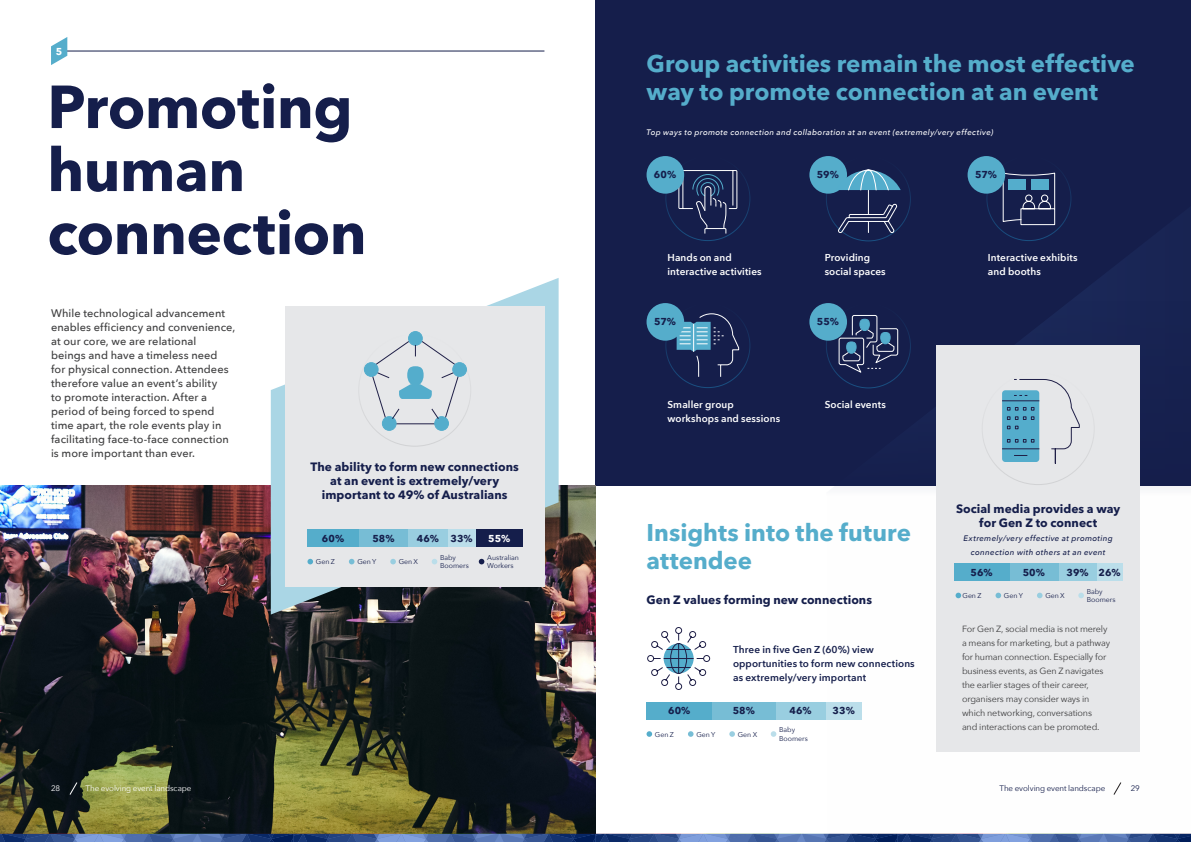
<style>
.page{position:relative;width:1191px;height:842px;background:#fff}
.page>*{position:absolute;margin:0;border:0;box-sizing:border-box;transform-origin:0 0}
.t1{font:700 60px/63px "Avenir Next LT Pro";letter-spacing:-.01em;color:#151e4b}
.t2{font:700 24px/28px "Avenir Next LT Pro";color:#55adcb}
.t3{font:700 12px/14px "Avenir Next LT Pro";letter-spacing:.005em;color:#151e4b;text-align:center}
.Subtitle{font:500 11px/14px "Avenir Next";letter-spacing:.005em;color:#3e3e3f}
.t4{font:600 10px/14px "Avenir Next";letter-spacing:.01em;color:#fff}
.t5{font:600 10px/14px "Avenir Next";letter-spacing:.01em;color:#151e4b}
.Numbers{font:700 10px "Avenir Next LT Pro";letter-spacing:.01em;color:#151e4b}
.Numbers-2{font:700 10px "Avenir Next LT Pro";color:#fff}
.t6{font:9px/14px "Avenir Next";letter-spacing:-.015em;color:#3e3e3f}
.t7{font:italic 500 8px "Avenir Next";letter-spacing:.04em;color:#fff}
.t8{font:italic 500 8px/14px "Avenir Next";letter-spacing:.04em;color:#151e4b;text-align:center}
.t9{font:8px "Avenir Next";letter-spacing:-.01em;color:#fff}
.t10{font:8px "Avenir Next";letter-spacing:-.01em;color:#151e4b}
.t11{font:7px/8.4px "Avenir Next";letter-spacing:-.005em;color:#151e4b}
</style>
<div class="page">
<div style="left:595px;top:0;width:596px;height:485px;background:#151e4b"></div>
<img style="left:0;top:485px;width:595px;height:349px">
<svg style="left:271px;top:278px;width:287px;height:336px"></svg>
<svg style="left:826px;top:156px;width:365px;height:678px"></svg>
<div style="left:285px;top:306px;width:259px;height:280px;background:#e6e7e9"></div>
<div style="left:936px;top:345px;width:204px;height:406px;background:#e6e7e9"></div>
<div style="left:825px;top:702px;width:36px;height:17px;background:#bbdeea"></div>
<div style="left:775px;top:702px;width:50px;height:17px;background:#99cee0"></div>
<div style="left:712px;top:702px;width:63px;height:17px;background:#77bdd5"></div>
<div style="left:646px;top:702px;width:66px;height:17px;background:#55adcb"></div>
<svg style="left:676px;top:313px;width:63px;height:65px"></svg>
<svg style="left:1002px;top:172px;width:53px;height:54px"></svg>
<svg style="left:678px;top:170px;width:60px;height:65px"></svg>
<svg style="left:307px;top:559px;width:6px;height:5px"></svg>
<div style="left:476px;top:530px;width:47px;height:17px;background:#151e4b"></div>
<div style="left:447px;top:530px;width:29px;height:17px;background:#bbdeea"></div>
<div style="left:408px;top:530px;width:39px;height:17px;background:#99cee0"></div>
<div style="left:359px;top:530px;width:49px;height:17px;background:#77bdd5"></div>
<div style="left:307px;top:530px;width:52px;height:17px;background:#55adcb"></div>
<svg style="left:349px;top:559px;width:5px;height:5px"></svg>
<svg style="left:390px;top:559px;width:6px;height:5px"></svg>
<svg style="left:432px;top:559px;width:5px;height:5px"></svg>
<svg style="left:479px;top:559px;width:5px;height:5px"></svg>
<div style="left:1096px;top:563px;width:26px;height:17px;background:#bbdeea"></div>
<div style="left:1058px;top:563px;width:38px;height:17px;background:#99cee0"></div>
<div style="left:1009px;top:563px;width:49px;height:17px;background:#77bdd5"></div>
<div style="left:954px;top:563px;width:55px;height:17px;background:#55adcb"></div>
<svg style="left:995px;top:593px;width:6px;height:5px"></svg>
<svg style="left:955px;top:593px;width:6px;height:5px"></svg>
<svg style="left:1037px;top:593px;width:5px;height:5px"></svg>
<svg style="left:1078px;top:593px;width:6px;height:5px"></svg>
<div style="left:646px;top:156px;width:38px;height:38px;background:#55adcb;border-radius:50%"></div>
<div style="left:646px;top:303px;width:38px;height:38px;background:#55adcb;border-radius:50%"></div>
<div style="left:809px;top:156px;width:38px;height:38px;background:#55adcb;border-radius:50%"></div>
<div style="left:809px;top:303px;width:38px;height:38px;background:#55adcb;border-radius:50%"></div>
<div style="left:967px;top:156px;width:38px;height:38px;background:#55adcb;border-radius:50%"></div>
<div style="left:408px;top:332px;width:14px;height:13px;background:#54adcc;border-radius:50%"></div>
<div style="left:408px;top:331px;width:15px;height:15px;border:1px solid #54adcc;border-radius:50%"></div>
<div style="left:382px;top:417px;width:14px;height:13px;background:#54adcc;border-radius:50%"></div>
<div style="left:382px;top:416px;width:14px;height:15px;border:1px solid #54adcc;border-radius:50%"></div>
<div style="left:435px;top:417px;width:13px;height:13px;background:#54adcc;border-radius:50%"></div>
<div style="left:434px;top:416px;width:15px;height:15px;border:1px solid #54adcc;border-radius:50%"></div>
<div style="left:364px;top:363px;width:14px;height:13px;background:#54adcc;border-radius:50%"></div>
<div style="left:364px;top:362px;width:14px;height:15px;border:1px solid #54adcc;border-radius:50%"></div>
<div style="left:453px;top:363px;width:13px;height:13px;background:#54adcc;border-radius:50%"></div>
<div style="left:452px;top:362px;width:15px;height:15px;border:1px solid #54adcc;border-radius:50%"></div>
<svg style="left:371px;top:340px;width:88px;height:85px"></svg>
<svg style="left:838px;top:314px;width:60px;height:60px"></svg>
<div style="left:846px;top:342px;width:10px;height:11px;background:#54adcc;border-radius:50%"></div>
<div style="left:846px;top:341px;width:10px;height:13px;border:1px solid #54adcc;border-radius:50%"></div>
<div style="left:880px;top:332px;width:10px;height:12px;background:#54adcc;border-radius:50%"></div>
<div style="left:880px;top:332px;width:10px;height:12px;border:1px solid #54adcc;border-radius:50%"></div>
<div style="left:860px;top:319px;width:9px;height:12px;background:#54adcc;border-radius:50%"></div>
<div style="left:859px;top:319px;width:11px;height:12px;border:1px solid #54adcc;border-radius:50%"></div>
<svg style="left:836px;top:169px;width:64px;height:65px"></svg>
<svg style="left:1002px;top:379px;width:78px;height:85px"></svg>
<svg style="left:646px;top:731px;width:6px;height:6px"></svg>
<svg style="left:688px;top:731px;width:5px;height:6px"></svg>
<svg style="left:729px;top:731px;width:6px;height:6px"></svg>
<svg style="left:770px;top:731px;width:6px;height:6px"></svg>
<svg style="left:647px;top:627px;width:63px;height:63px"></svg>
<svg style="left:1113px;top:781px;width:9px;height:14px"></svg>
<svg style="left:0;top:834px;width:595px;height:8px;background:#3e5d9b"></svg>
<svg style="left:595px;top:834px;width:596px;height:8px;background:#3e5d9b"></svg>
<hr style="left:51px;top:51px;width:493px;height:1px;background:#151e4b">
<svg style="left:69px;top:781px;width:9px;height:14px"></svg>
<svg style="left:51px;top:37px;width:16px;height:28px"></svg>
<p class="Numbers-2" style="left:56px;top:45px;width:8px">5</p>
<h1 class="t1" style="left:47px;top:75px;width:321px">Promoting human connection</h1>
<p class="Subtitle" style="left:51px;top:306px;width:186px">While technological advancement enables efficiency and convenience, at our core, we are relational<br>beings and have a timeless need<br>for physical connection. Attendees therefore value an event’s ability<br>to promote interaction. After a period of being forced to spend time apart, the role events play in facilitating face-to-face connection is more important than ever.</p>
<h3 class="t3" style="left:310px;top:460px;width:210px">The ability to form new connections at an event is extremely/very important to 49% of Australians</h3>
<p class="Numbers" style="left:322px;top:532px;width:24px">60%</p>
<p class="Numbers" style="left:372px;top:532px;width:24px">58%</p>
<p class="Numbers" style="left:417px;top:532px;width:23px">46%</p>
<p class="Numbers" style="left:450px;top:532px;width:24px">33%</p>
<p class="Numbers-2" style="left:488px;top:532px;width:23px">55%</p>
<p class="t11" style="left:316px;top:557px;width:20px">Gen Z</p>
<p class="t11" style="left:357px;top:557px;width:21px">Gen Y</p>
<p class="t11" style="left:399px;top:557px;width:21px">Gen X</p>
<p class="t11" style="left:440px;top:553px;width:30px">Baby<br>Boomers</p>
<p class="t11" style="left:487px;top:553px;width:33px">Australian<br>Workers</p>
<h2 class="t2" style="left:646px;top:49px;width:490px">Group activities remain the most effective way to promote connection at an event</h2>
<p class="t7" style="left:646px;top:125px;width:348px">Top ways to promote connection and collaboration at an event (extremely/very effective)</p>
<p class="Numbers" style="left:654px;top:169px;width:24px">60%</p>
<p class="Numbers" style="left:817px;top:169px;width:23px">59%</p>
<p class="Numbers" style="left:975px;top:169px;width:23px">57%</p>
<h4 class="t4" style="left:667px;top:250px;width:96px">Hands on and interactive activities</h4>
<h4 class="t4" style="left:824px;top:250px;width:62px">Providing social spaces</h4>
<p class="Numbers" style="left:654px;top:316px;width:23px">57%</p>
<p class="Numbers" style="left:817px;top:316px;width:23px">55%</p>
<h4 class="t4" style="left:667px;top:397px;width:114px">Smaller group workshops and sessions</h4>
<h4 class="t4" style="left:824px;top:397px;width:63px">Social events</h4>
<h2 class="t2" style="left:646px;top:518px;width:266px">Insights into the future attendee</h2>
<h3 class="t3" style="left:646px;top:593px;width:227px">Gen Z values forming new connections</h3>
<h4 class="t5" style="left:733px;top:642px;width:183px">Three in five Gen Z (60%) view opportunities to form new connections as extremely/very important</h4>
<p class="Numbers" style="left:668px;top:705px;width:24px">60%</p>
<p class="Numbers" style="left:732px;top:705px;width:24px">58%</p>
<p class="Numbers" style="left:789px;top:705px;width:24px">46%</p>
<p class="Numbers" style="left:832px;top:705px;width:24px">33%</p>
<p class="t11" style="left:655px;top:729px;width:20px">Gen Z</p>
<p class="t11" style="left:696px;top:729px;width:21px">Gen Y</p>
<p class="t11" style="left:738px;top:729px;width:21px">Gen X</p>
<p class="t11" style="left:779px;top:725px;width:30px">Baby<br>Boomers</p>
<h4 class="t4" style="left:988px;top:250px;width:91px">Interactive exhibits and booths</h4>
<h3 class="t3" style="left:956px;top:502px;width:166px">Social media provides a way for Gen Z to connect</h3>
<p class="t8" style="left:963px;top:531px;width:151px">Extremely/very effective at promoting connection with others at an event</p>
<p class="Numbers" style="left:970px;top:566px;width:24px">56%</p>
<p class="Numbers" style="left:1022px;top:566px;width:24px">50%</p>
<p class="Numbers" style="left:1066px;top:566px;width:24px">39%</p>
<p class="Numbers" style="left:1098px;top:566px;width:24px">26%</p>
<p class="t11" style="left:962px;top:591px;width:20px">Gen Z</p>
<p class="t11" style="left:1004px;top:591px;width:21px">Gen Y</p>
<p class="t11" style="left:1045px;top:591px;width:21px">Gen X</p>
<p class="t11" style="left:1086px;top:587px;width:30px">Baby<br>Boomers</p>
<p class="t6" style="left:962px;top:622px;width:150px">For Gen Z, social media is not merely a means for marketing, but a pathway for human connection. Especially for business events, as Gen Z navigates the earlier stages of their career, organisers may consider ways in which networking, conversations<br>and interactions can be promoted.</p>
<p class="t9" style="left:51px;top:782px;width:11px">28</p>
<p class="t9" style="left:86px;top:782px;width:107px">The evolving event landscape</p>
<p class="t10" style="left:999px;top:782px;width:107px">The evolving event landscape</p>
<p class="t10" style="left:1130px;top:782px;width:11px">29</p>
</div>
